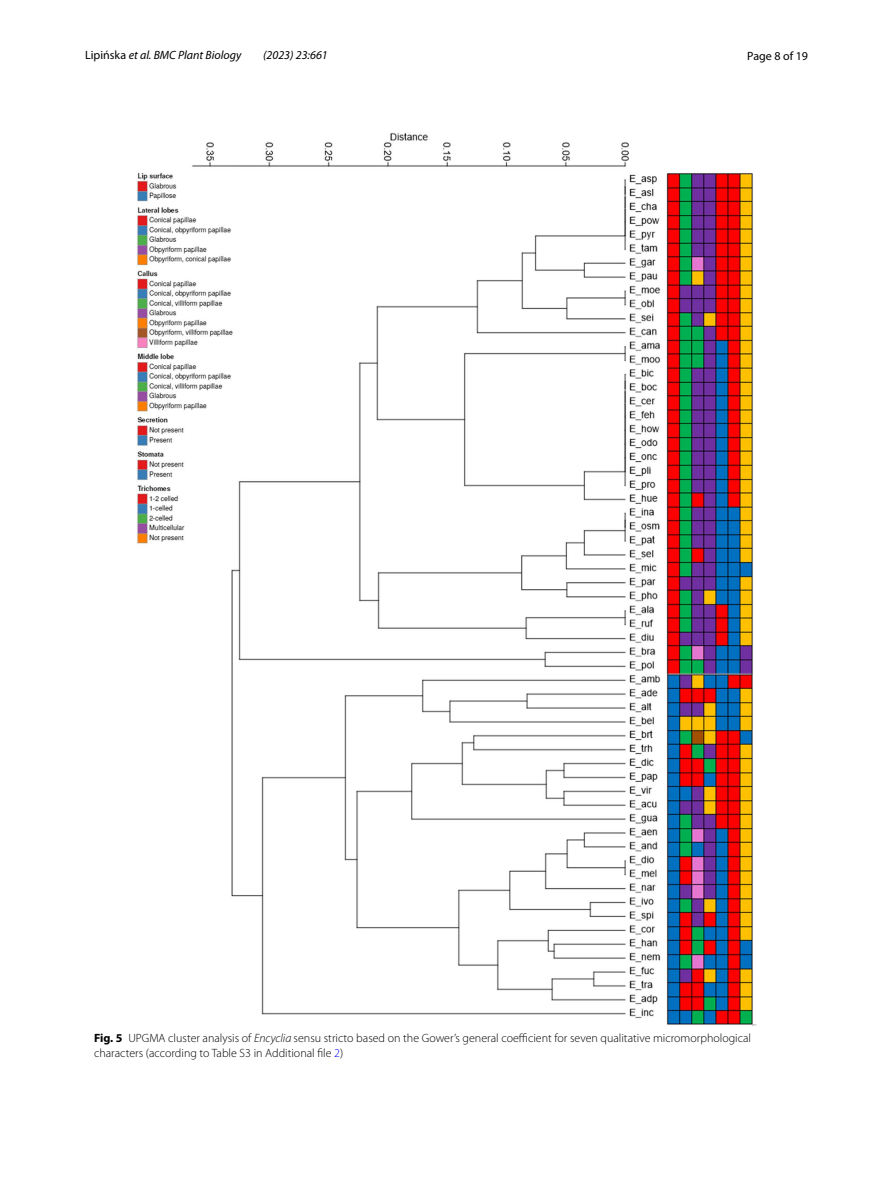
<style>
.page{position:relative;width:893px;height:1187px;background:#fff}
.page>*{position:absolute;margin:0;border:0;box-sizing:border-box;transform-origin:0 0}
.t1{font:300 12px/15px "Myriad Pro";color:#000}
.t2{font:italic 12px "Myriad Pro";color:#000}
.t3{font:12px "Myriad Pro";color:#000}
.s1{font-style:normal}
.s2{font-weight:700}
.s3{font-style:italic}
.s4{color:#00f}
</style>
<div class="page">
<img style="left:137px;top:133px;width:619px;height:893px">
<p class="t2" style="left:85px;top:48px;width:158px"><span class="s1">Lipińska</span> et al. BMC Plant Biology</p>
<p class="t2" style="left:263px;top:48px;width:66px">(2023) 23:661</p>
<p class="t3" style="left:747px;top:48px;width:62px">Page 8 of 19</p>
<p class="t1" style="left:94px;top:1030px;width:659px"><span class="s2">Fig. 5</span> UPGMA cluster analysis of <span class="s3">Encyclia</span> sensu stricto based on the Gower’s general coefficient for seven qualitative micromorphological characters (according to Table S3 in Additional file <span class="s4">2</span>)</p>
</div>
